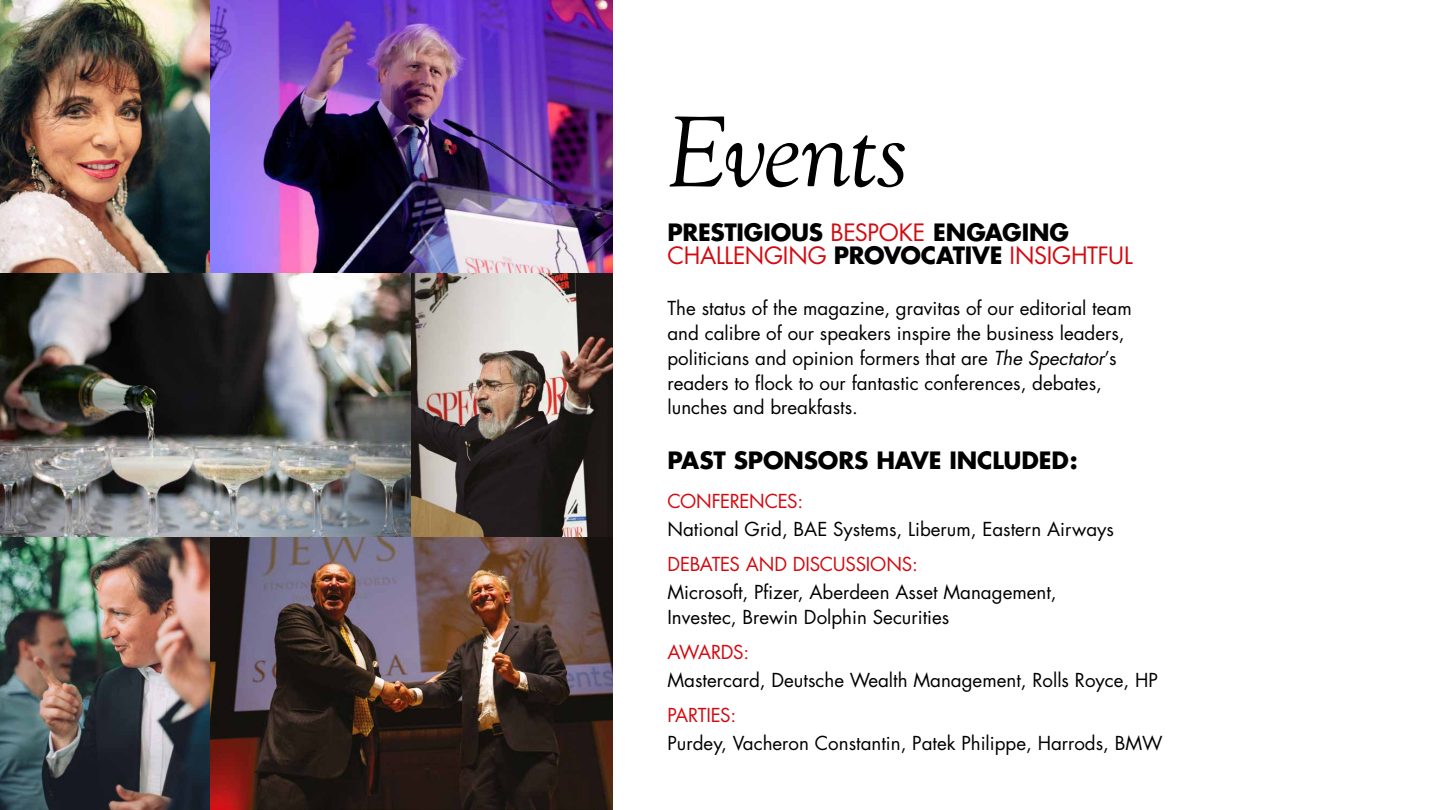
<style>
.page{position:relative;width:1440px;height:810px;background:#fff}
.page>*{position:absolute;margin:0;border:0;box-sizing:border-box;transform-origin:0 0}
.t1{font:italic 99px "Goudy";letter-spacing:-.02em;color:#000}
.t2{font:700 23.25px/23.2px "Futura";letter-spacing:-.005em;color:#000}
.t3{font:18.75px/24.8px "Futura";color:#000}
.t4{font:18.75px "Futura";letter-spacing:-.015em;color:#d30a11}
.s1{font-weight:400;color:#d30a11}
.s2{font-style:italic}
</style>
<div class="page">
<img style="left:0;top:537px;width:210px;height:273px">
<img style="left:210px;top:537px;width:403px;height:273px">
<img style="left:0;top:0;width:210px;height:273px">
<img style="left:210px;top:0;width:403px;height:273px">
<img style="left:0;top:273px;width:412px;height:264px">
<img style="left:412px;top:273px;width:201px;height:264px">
<h1 class="t1" style="left:668px;top:92px;width:243px">Events</h1>
<p class="t2" style="left:667px;top:221px;width:467px">PRESTIGIOUS <span class="s1">BESPOKE</span> ENGAGING<br><span class="s1">CHALLENGING</span> PROVOCATIVE <span class="s1">INSIGHTFUL</span></p>
<p class="t3" style="left:668px;top:296px;width:466px">The status of the magazine, gravitas of our editorial team and calibre of our speakers inspire the business leaders, politicians and opinion formers that are <span class="s2">The Spectator</span>’s readers to flock to our fantastic conferences, debates, lunches and breakfasts.</p>
<p class="t2" style="left:667px;top:449px;width:412px">PAST SPONSORS HAVE INCLUDED:</p>
<p class="t4" style="left:667px;top:489px;width:137px">CONFERENCES:</p>
<p class="t3" style="left:667px;top:517px;width:448px">National Grid, BAE Systems, Liberum, Eastern Airways</p>
<p class="t4" style="left:667px;top:552px;width:252px">DEBATES AND DISCUSSIONS:</p>
<p class="t3" style="left:667px;top:580px;width:391px">Microsoft, Pfizer, Aberdeen Asset Management,<br>Investec, Brewin Dolphin Securities</p>
<p class="t4" style="left:667px;top:640px;width:83px">AWARDS:</p>
<p class="t3" style="left:667px;top:668px;width:492px">Mastercard, Deutsche Wealth Management, Rolls Royce, HP</p>
<p class="t4" style="left:667px;top:703px;width:70px">PARTIES:</p>
<p class="t3" style="left:667px;top:731px;width:497px">Purdey, Vacheron Constantin, Patek Philippe, Harrods, BMW</p>
</div>
